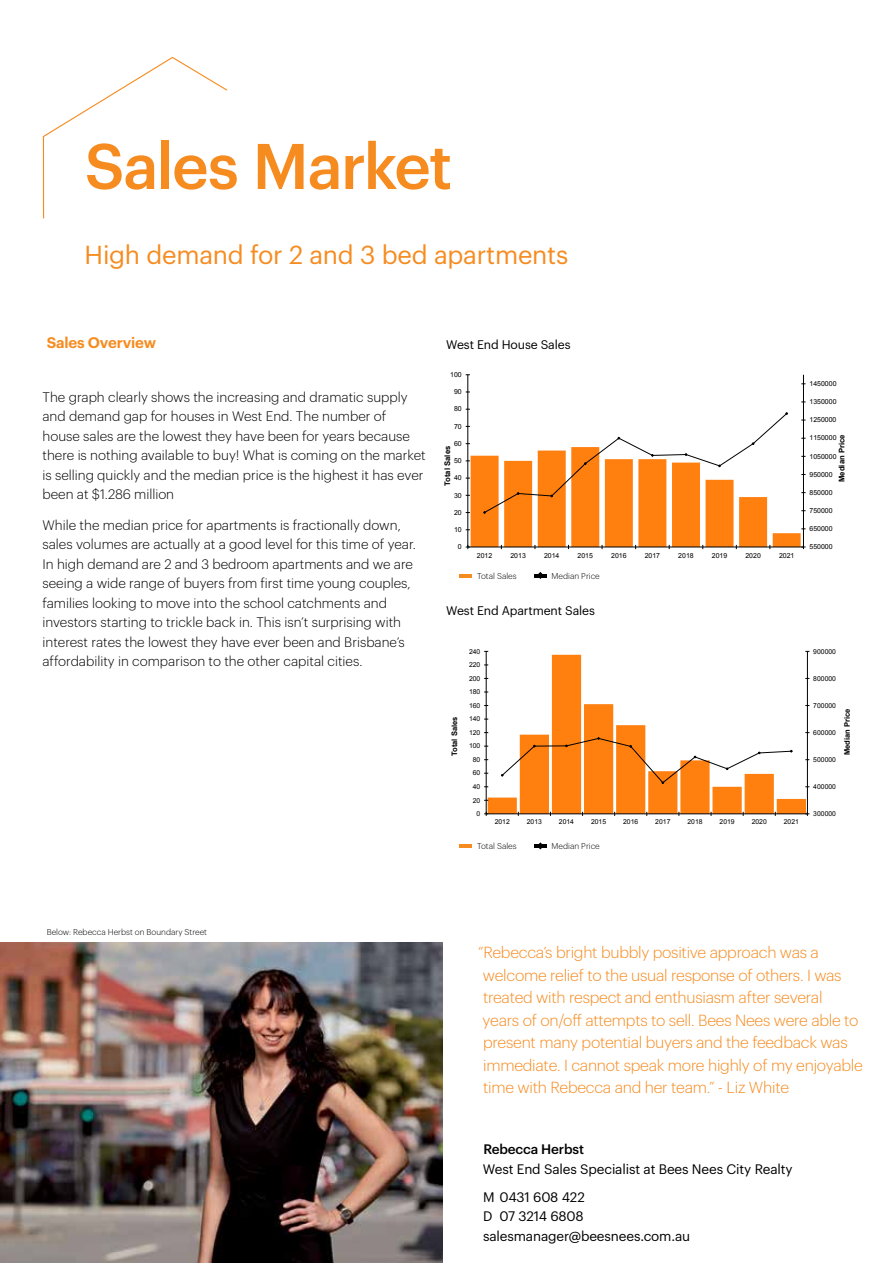
<style>
.page{position:relative;width:893px;height:1263px;background:#fff}
.page>*{position:absolute;margin:0;border:0;box-sizing:border-box;transform-origin:0 0}
.t1{font:500 63px "Graphik";letter-spacing:-.025em;color:#f68b1f}
.t2{font:25.5px "Graphik";letter-spacing:-.01em;color:#f68b1f}
.t3{font:300 15.75px/22.5px "Graphik";letter-spacing:-.015em;color:#f68b1f}
.t4{font:600 15px "Graphik";letter-spacing:-.01em;color:#f68b1f}
.t5{font:300 13.5px/19.5px "Graphik";color:#000}
.t6{font:13.5px/28px "Graphik";letter-spacing:-.01em;color:#000}
.t7{font:500 13.5px "Graphik";letter-spacing:-.01em;color:#000}
.t8{font:12.3px "Graphik";letter-spacing:-.01em;color:#000}
.t9{font:300 8.25px "Graphik";color:#000}
.t10{font:700 7.8px "Arial";color:#000}
.t11{font:700 7.5px "Arial";color:#000}
.t12{font:6.9px "Arial";color:#000}
.t13{font:6.75px "Arial";color:#000}
</style>
<div class="page">
<hr style="left:803px;top:375px;width:1px;height:172px;background:#000">
<hr style="left:468px;top:375px;width:1px;height:172px;background:#000">
<svg style="left:466px;top:409px;width:339px;height:140px"></svg>
<svg style="left:488px;top:655px;width:318px;height:158px"></svg>
<hr style="left:807px;top:651px;width:1px;height:163px;background:#000">
<hr style="left:486px;top:651px;width:1px;height:163px;background:#000">
<hr style="left:486px;top:813px;width:321px;height:1px;background:#000">
<svg style="left:484px;top:812px;width:4px;height:4px"></svg>
<svg style="left:501px;top:737px;width:292px;height:47px"></svg>
<img style="left:0;top:943px;width:442px;height:320px">
<svg style="left:42px;top:56px;width:186px;height:163px"></svg>
<svg style="left:459px;top:574px;width:13px;height:3px"></svg>
<svg style="left:534px;top:572px;width:13px;height:7px"></svg>
<hr style="left:459px;top:844px;width:13px;height:4px;background:#f68b1f">
<svg style="left:534px;top:842px;width:13px;height:7px"></svg>
<h1 class="t1" style="left:85px;top:118px;width:369px">Sales Market</h1>
<h2 class="t2" style="left:85px;top:235px;width:485px">High demand for 2 and 3 bed apartments</h2>
<p class="t4" style="left:47px;top:331px;width:111px">Sales Overview</p>
<p class="t5" style="left:43px;top:386px;width:385px">The graph clearly shows the increasing and dramatic supply and demand gap for houses in West End. The number of house sales are the lowest they have been for years because there is nothing available to buy! What is coming on the market is selling quickly and the median price is the highest it has ever been at $1.286 million</p>
<p class="t5" style="left:43px;top:514px;width:375px">While the median price for apartments is fractionally down, sales volumes are actually at a good level for this time of year.<br>In high demand are 2 and 3 bedroom apartments and we are seeing a wide range of buyers from first time young couples, families looking to move into the school catchments and investors starting to trickle back in. This isn’t surprising with interest rates the lowest they have ever been and Brisbane’s affordability in comparison to the other capital cities.</p>
<p class="t8" style="left:446px;top:335px;width:126px">West End House Sales</p>
<p class="t12" style="left:450px;top:370px;width:13px">100</p>
<p class="t12" style="left:454px;top:387px;width:9px">90</p>
<p class="t12" style="left:454px;top:404px;width:9px">80</p>
<p class="t12" style="left:454px;top:422px;width:9px">70</p>
<p class="t12" style="left:454px;top:439px;width:9px">60</p>
<p class="t10" style="left:442px;top:486px;width:42px;rotate:-90deg">Total Sales</p>
<p class="t12" style="left:454px;top:456px;width:9px">50</p>
<p class="t12" style="left:454px;top:473px;width:9px">40</p>
<p class="t12" style="left:454px;top:491px;width:9px">30</p>
<p class="t12" style="left:454px;top:508px;width:9px">20</p>
<p class="t12" style="left:454px;top:525px;width:9px">10</p>
<p class="t12" style="left:458px;top:542px;width:5px">0</p>
<p class="t12" style="left:477px;top:551px;width:17px">2012</p>
<p class="t12" style="left:510px;top:551px;width:17px">2013</p>
<p class="t12" style="left:544px;top:551px;width:17px">2014</p>
<p class="t12" style="left:578px;top:551px;width:17px">2015</p>
<p class="t12" style="left:611px;top:551px;width:17px">2016</p>
<p class="t12" style="left:645px;top:551px;width:17px">2017</p>
<p class="t12" style="left:678px;top:551px;width:17px">2018</p>
<p class="t12" style="left:712px;top:551px;width:17px">2019</p>
<p class="t12" style="left:745px;top:551px;width:17px">2020</p>
<p class="t12" style="left:779px;top:551px;width:17px">2021</p>
<p class="t9" style="left:477px;top:570px;width:41px">Total Sales</p>
<p class="t9" style="left:552px;top:570px;width:50px">Median Price</p>
<p class="t8" style="left:446px;top:601px;width:150px">West End Apartment Sales</p>
<p class="t13" style="left:469px;top:647px;width:13px">240</p>
<p class="t13" style="left:469px;top:660px;width:13px">220</p>
<p class="t13" style="left:469px;top:674px;width:13px">200</p>
<p class="t13" style="left:469px;top:687px;width:13px">180</p>
<p class="t12" style="left:809px;top:379px;width:29px">1450000</p>
<p class="t12" style="left:809px;top:397px;width:29px">1350000</p>
<p class="t12" style="left:809px;top:415px;width:29px">1250000</p>
<p class="t10" style="left:836px;top:482px;width:49px;rotate:-90deg">Median Price</p>
<p class="t12" style="left:809px;top:433px;width:29px">1150000</p>
<p class="t12" style="left:809px;top:452px;width:29px">1050000</p>
<p class="t12" style="left:809px;top:470px;width:25px">950000</p>
<p class="t12" style="left:809px;top:488px;width:25px">850000</p>
<p class="t12" style="left:809px;top:506px;width:25px">750000</p>
<p class="t12" style="left:809px;top:524px;width:25px">650000</p>
<p class="t12" style="left:809px;top:542px;width:25px">550000</p>
<p class="t13" style="left:813px;top:647px;width:24px">900000</p>
<p class="t13" style="left:813px;top:674px;width:24px">800000</p>
<p class="t13" style="left:469px;top:701px;width:13px">160</p>
<p class="t13" style="left:813px;top:701px;width:24px">700000</p>
<p class="t11" style="left:449px;top:756px;width:41px;rotate:-90deg">Total Sales</p>
<p class="t11" style="left:842px;top:755px;width:48px;rotate:-90deg">Median Price</p>
<p class="t13" style="left:469px;top:714px;width:13px">140</p>
<p class="t13" style="left:469px;top:728px;width:13px">120</p>
<p class="t13" style="left:813px;top:728px;width:24px">600000</p>
<p class="t13" style="left:469px;top:741px;width:13px">100</p>
<p class="t13" style="left:473px;top:755px;width:9px">80</p>
<p class="t13" style="left:813px;top:755px;width:24px">500000</p>
<p class="t13" style="left:473px;top:769px;width:9px">60</p>
<p class="t13" style="left:473px;top:782px;width:9px">40</p>
<p class="t13" style="left:473px;top:796px;width:9px">20</p>
<p class="t13" style="left:477px;top:809px;width:5px">0</p>
<p class="t13" style="left:495px;top:817px;width:17px">2012</p>
<p class="t13" style="left:527px;top:817px;width:17px">2013</p>
<p class="t13" style="left:559px;top:817px;width:17px">2014</p>
<p class="t13" style="left:591px;top:817px;width:17px">2015</p>
<p class="t13" style="left:623px;top:817px;width:17px">2016</p>
<p class="t13" style="left:655px;top:817px;width:17px">2017</p>
<p class="t13" style="left:687px;top:817px;width:17px">2018</p>
<p class="t13" style="left:720px;top:817px;width:17px">2019</p>
<p class="t13" style="left:752px;top:817px;width:17px">2020</p>
<p class="t13" style="left:784px;top:817px;width:17px">2021</p>
<p class="t9" style="left:477px;top:840px;width:41px">Total Sales</p>
<p class="t9" style="left:552px;top:840px;width:50px">Median Price</p>
<p class="t13" style="left:813px;top:782px;width:24px">400000</p>
<p class="t13" style="left:813px;top:809px;width:24px">300000</p>
<p class="t9" style="left:47px;top:926px;width:162px">Below: Rebecca Herbst on Boundary Street</p>
<p class="t3" style="left:478px;top:940px;width:386px">“Rebecca’s bright bubbly positive approach was a welcome relief to the usual response of others. I was treated with respect and enthusiasm after several<br>years of on/off attempts to sell. Bees Nees were able to present many potential buyers and the feedback was immediate. I cannot speak more highly of my enjoyable time with Rebecca and her team.” - Liz White</p>
<p class="t7" style="left:483px;top:1139px;width:102px">Rebecca Herbst</p>
<p class="t6" style="left:483px;top:1153px;width:311px">West End Sales Specialist at Bees Nees City Realty<br>M 0431 608 422</p>
<p class="t6" style="left:483px;top:1205px;width:209px;line-height:19.5px">D 07 3214 6808 salesmanager@beesnees.com.au</p>
</div>
